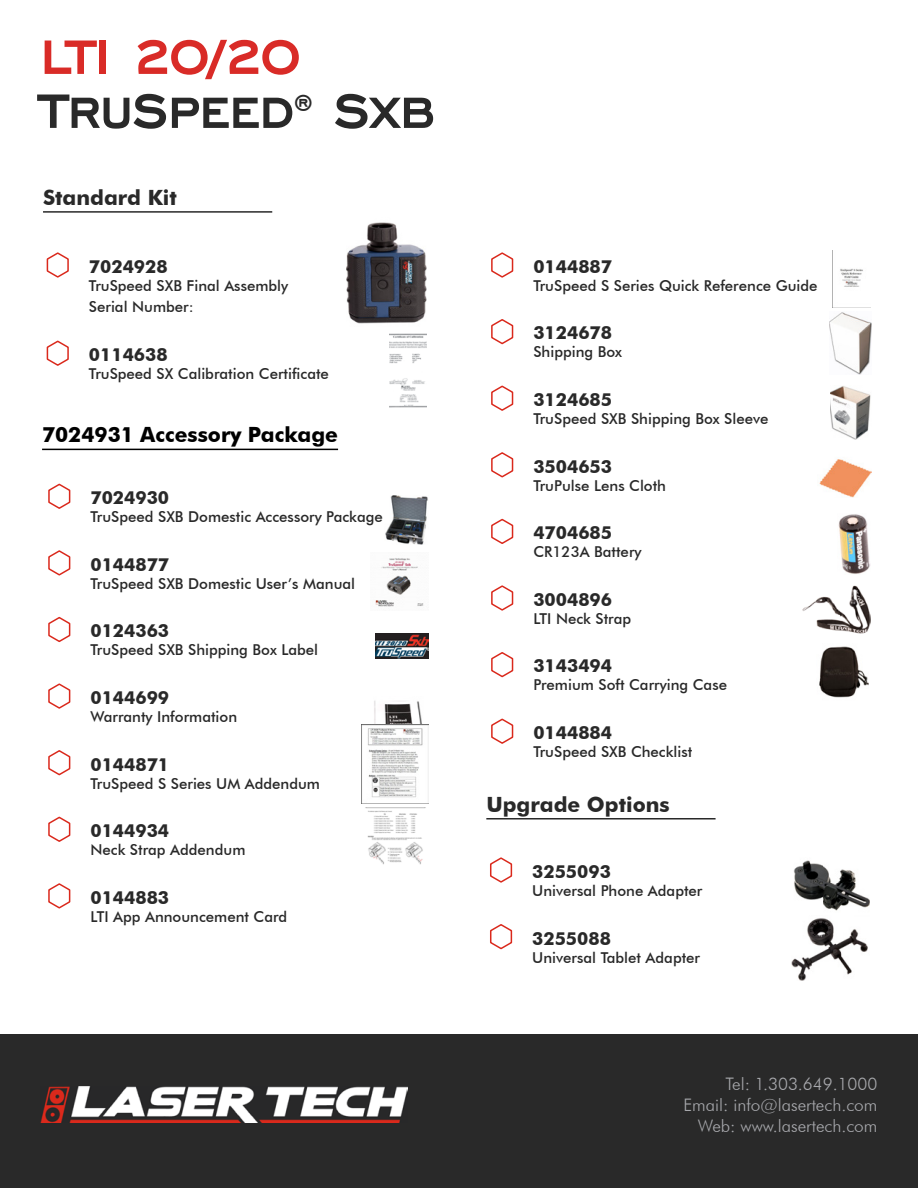
<style>
.page{position:relative;width:918px;height:1188px;background:#fff}
.page>*{position:absolute;margin:0;border:0;box-sizing:border-box;transform-origin:0 0}
.t1{font:700 63px "Engravers Gothic";letter-spacing:-.04em;color:#d92b27}
.t2{font:700 57px "Engravers Gothic";letter-spacing:.005em;color:#292929}
.t3{font:700 21px "Futura BT";color:#292929}
.t4{font:700 21px "Futura BT";color:#000}
.t5{font:700 18px "Futura BT";color:#292929}
.t6{font:300 17.25px/20.7px "Futura BT";color:#a8a9ad;text-align:right}
.t7{font:500 15px/21.6px "Futura BT";color:#292929}
.s1{font-size:63px}
</style>
<div class="page">
<div style="left:0;top:1035px;width:918px;height:153px;background:#292929"></div>
<img style="left:346px;top:222px;width:81px;height:102px">
<img style="left:390px;top:333px;width:37px;height:75px">
<img style="left:794px;top:860px;width:76px;height:51px">
<img style="left:792px;top:918px;width:76px;height:63px">
<hr style="left:43px;top:211px;width:229px;height:2px;background:#292929">
<hr style="left:486px;top:818px;width:230px;height:2px;background:#292929">
<img style="left:385px;top:495px;width:43px;height:49px">
<img style="left:375px;top:558px;width:49px;height:49px">
<img style="left:376px;top:634px;width:52px;height:24px">
<img style="left:374px;top:701px;width:54px;height:24px">
<img style="left:361px;top:725px;width:67px;height:78px">
<img style="left:366px;top:808px;width:59px;height:57px">
<img style="left:819px;top:646px;width:50px;height:52px">
<hr style="left:42px;top:449px;width:296px;height:1px;background:#000">
<img style="left:832px;top:250px;width:39px;height:58px">
<img style="left:830px;top:312px;width:42px;height:63px">
<img style="left:830px;top:386px;width:41px;height:53px">
<img style="left:819px;top:459px;width:53px;height:39px">
<img style="left:838px;top:514px;width:33px;height:60px">
<img style="left:802px;top:585px;width:69px;height:49px">
<img style="left:40px;top:1086px;width:367px;height:37px">
<h1 class="t1" style="left:40px;top:23px;width:262px">LTI 20/20</h1>
<h2 class="t2" style="left:40px;top:82px;width:397px"><span class="s1">T</span>RU<span class="s1">S</span>PEED<sup>®</sup> <span class="s1">S</span>XB</h2>
<h3 class="t3" style="left:43px;top:185px;width:135px">Standard Kit</h3>
<p class="t5" style="left:89px;top:256px;width:80px">7024928</p>
<p class="t7" style="left:89px;top:275px;width:201px">TruSpeed SXB Final Assembly<br>Serial Number:</p>
<p class="t5" style="left:89px;top:344px;width:80px">0114638</p>
<p class="t7" style="left:89px;top:363px;width:242px">TruSpeed SX Calibration Certificate</p>
<h3 class="t4" style="left:42px;top:422px;width:298px">7024931 Accessory Package</h3>
<p class="t5" style="left:90px;top:487px;width:80px">7024930</p>
<p class="t7" style="left:90px;top:506px;width:294px">TruSpeed SXB Domestic Accessory Package</p>
<p class="t5" style="left:90px;top:553px;width:80px">0144877</p>
<p class="t7" style="left:90px;top:573px;width:266px">TruSpeed SXB Domestic User’s Manual</p>
<p class="t5" style="left:90px;top:620px;width:80px">0124363</p>
<p class="t7" style="left:90px;top:639px;width:229px">TruSpeed SXB Shipping Box Label</p>
<p class="t5" style="left:90px;top:687px;width:80px">0144699</p>
<p class="t7" style="left:90px;top:706px;width:148px">Warranty Information</p>
<p class="t5" style="left:90px;top:753px;width:80px">0144871</p>
<p class="t7" style="left:90px;top:772px;width:231px">TruSpeed S Series UM Addendum</p>
<p class="t5" style="left:90px;top:820px;width:80px">0144934</p>
<p class="t7" style="left:90px;top:839px;width:156px">Neck Strap Addendum</p>
<p class="t5" style="left:90px;top:886px;width:80px">0144883</p>
<p class="t7" style="left:90px;top:906px;width:198px">LTI App Announcement Card</p>
<p class="t5" style="left:533px;top:256px;width:80px">0144887</p>
<p class="t7" style="left:533px;top:275px;width:286px">TruSpeed S Series Quick Reference Guide</p>
<p class="t5" style="left:533px;top:322px;width:80px">3124678</p>
<p class="t7" style="left:533px;top:341px;width:90px">Shipping Box</p>
<p class="t5" style="left:533px;top:389px;width:80px">3124685</p>
<p class="t7" style="left:533px;top:408px;width:237px">TruSpeed SXB Shipping Box Sleeve</p>
<p class="t5" style="left:533px;top:455px;width:80px">3504653</p>
<p class="t7" style="left:533px;top:474px;width:134px">TruPulse Lens Cloth</p>
<p class="t5" style="left:533px;top:522px;width:80px">4704685</p>
<p class="t7" style="left:533px;top:541px;width:110px">CR123A Battery</p>
<p class="t5" style="left:533px;top:589px;width:80px">3004896</p>
<p class="t7" style="left:533px;top:608px;width:99px">LTI Neck Strap</p>
<p class="t5" style="left:533px;top:655px;width:80px">3143494</p>
<p class="t7" style="left:533px;top:674px;width:195px">Premium Soft Carrying Case</p>
<p class="t5" style="left:533px;top:722px;width:80px">0144884</p>
<p class="t7" style="left:533px;top:741px;width:160px">TruSpeed SXB Checklist</p>
<h3 class="t3" style="left:486px;top:792px;width:185px">Upgrade Options</h3>
<p class="t5" style="left:532px;top:861px;width:80px">3255093</p>
<p class="t7" style="left:532px;top:880px;width:172px">Universal Phone Adapter</p>
<p class="t5" style="left:532px;top:927px;width:80px">3255088</p>
<p class="t7" style="left:532px;top:946px;width:169px">Universal Tablet Adapter</p>
<p class="t6" style="left:683px;top:1074px;width:196px">Tel: 1.303.649.1000<br>Email: info@lasertech.com<br>Web: www.lasertech.com</p>
</div>
